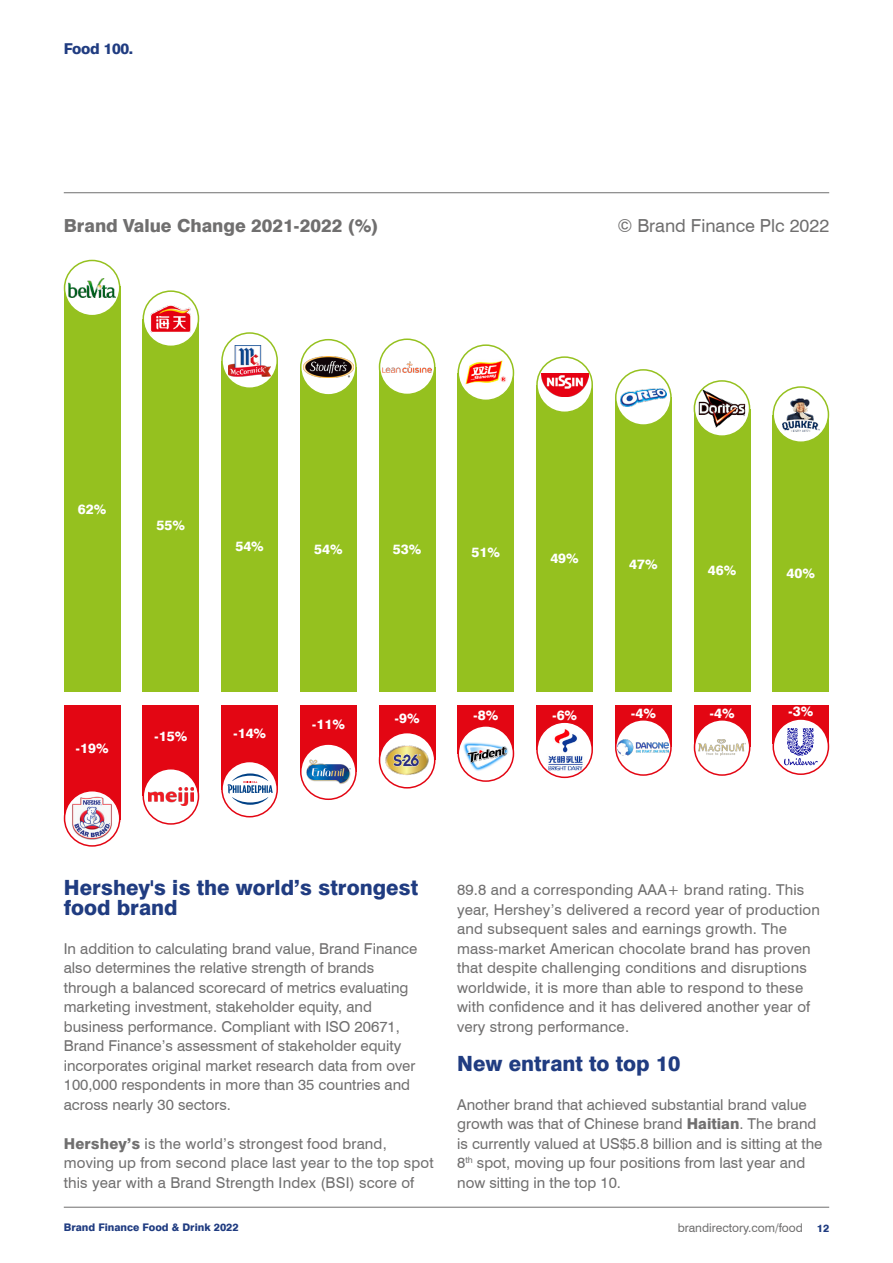
<style>
.page{position:relative;width:893px;height:1263px;background:#fff}
.page>*{position:absolute;margin:0;border:0;box-sizing:border-box;transform-origin:0 0}
.t1{font:800 21px/19.5px "Swiss 721 BT";color:#203c81}
.t2{font:800 18px "Swiss 721 BT";color:#706f6f}
.t3{font:18px "Swiss 721 BT";color:#706f6f}
.t4{font:15px/19.5px "Swiss 721 BT";color:#706f6f}
.t5{font:800 15px "Swiss 721 BT";letter-spacing:-.02em;color:#203c81}
.t6{font:800 13.5px "Swiss 721 BT";color:#fff}
.t7{font:12px "Swiss 721 BT";color:#706f6f}
.t8{font:800 10.5px "Swiss 721 BT";color:#203c81}
.s1{font-weight:800}
.s2{font-weight:800;font-size:10.5px;color:#203c81}
</style>
<div class="page">
<hr style="left:64px;top:1207px;width:765px;height:1px;background:#706f6f">
<hr style="left:64px;top:192px;width:765px;height:1px;background:#706f6f">
<div style="left:64px;top:287px;width:56px;height:405px;background:#95c11f"></div>
<div style="left:143px;top:319px;width:56px;height:373px;background:#95c11f"></div>
<div style="left:221px;top:361px;width:57px;height:331px;background:#95c11f"></div>
<div style="left:300px;top:367px;width:57px;height:325px;background:#95c11f"></div>
<div style="left:379px;top:367px;width:56px;height:325px;background:#95c11f"></div>
<div style="left:457px;top:373px;width:57px;height:319px;background:#95c11f"></div>
<div style="left:536px;top:385px;width:57px;height:307px;background:#95c11f"></div>
<div style="left:615px;top:397px;width:57px;height:295px;background:#95c11f"></div>
<div style="left:694px;top:409px;width:56px;height:283px;background:#95c11f"></div>
<div style="left:772px;top:415px;width:57px;height:277px;background:#95c11f"></div>
<div style="left:64px;top:705px;width:56px;height:115px;background:#e30613"></div>
<div style="left:143px;top:705px;width:56px;height:91px;background:#e30613"></div>
<div style="left:221px;top:705px;width:57px;height:84px;background:#e30613"></div>
<div style="left:300px;top:705px;width:57px;height:66px;background:#e30613"></div>
<div style="left:379px;top:705px;width:56px;height:54px;background:#e30613"></div>
<div style="left:457px;top:705px;width:57px;height:48px;background:#e30613"></div>
<div style="left:536px;top:705px;width:57px;height:45px;background:#e30613"></div>
<div style="left:615px;top:705px;width:57px;height:42px;background:#e30613"></div>
<div style="left:694px;top:705px;width:56px;height:42px;background:#e30613"></div>
<div style="left:772px;top:705px;width:57px;height:39px;background:#e30613"></div>
<div style="left:773px;top:719px;width:55px;height:55px;background:#fff;border-radius:50%"></div>
<svg style="left:784px;top:728px;width:34px;height:37px"></svg>
<div style="left:772px;top:718px;width:57px;height:57px;border:2px solid #e30613;border-radius:50%"></div>
<div style="left:694px;top:720px;width:56px;height:55px;background:#fff;border-radius:50%"></div>
<img style="left:699px;top:739px;width:46px;height:17px">
<div style="left:694px;top:719px;width:56px;height:57px;border:2px solid #e30613;border-radius:50%"></div>
<div style="left:616px;top:720px;width:55px;height:55px;background:#fff;border-radius:50%"></div>
<img style="left:618px;top:739px;width:51px;height:16px">
<div style="left:615px;top:719px;width:57px;height:57px;border:2px solid #e30613;border-radius:50%"></div>
<svg style="left:537px;top:722px;width:55px;height:55px"></svg>
<img style="left:538px;top:728px;width:54px;height:44px">
<div style="left:536px;top:721px;width:57px;height:57px;border:2px solid #e30613;border-radius:50%"></div>
<div style="left:458px;top:726px;width:55px;height:55px;background:#fff;border-radius:50%"></div>
<img style="left:463px;top:742px;width:46px;height:30px">
<div style="left:457px;top:725px;width:57px;height:57px;border:2px solid #e30613;border-radius:50%"></div>
<svg style="left:379px;top:733px;width:56px;height:55px"></svg>
<img style="left:385px;top:738px;width:44px;height:44px">
<div style="left:379px;top:732px;width:56px;height:56px;border:2px solid #e30613;border-radius:50%"></div>
<svg style="left:301px;top:744px;width:55px;height:55px"></svg>
<img style="left:304px;top:747px;width:49px;height:49px">
<div style="left:300px;top:743px;width:57px;height:57px;border:2px solid #e30613;border-radius:50%"></div>
<div style="left:222px;top:761px;width:55px;height:56px;background:#fff;border-radius:50%"></div>
<svg style="left:228px;top:773px;width:45px;height:32px"></svg>
<div style="left:221px;top:761px;width:57px;height:56px;border:2px solid #e30613;border-radius:50%"></div>
<div style="left:143px;top:769px;width:55px;height:55px;background:#fff;border-radius:50%"></div>
<img style="left:149px;top:787px;width:44px;height:18px">
<div style="left:143px;top:768px;width:56px;height:57px;border:2px solid #e30613;border-radius:50%"></div>
<svg style="left:65px;top:791px;width:55px;height:55px"></svg>
<img style="left:70px;top:796px;width:45px;height:45px">
<div style="left:64px;top:790px;width:56px;height:57px;border:2px solid #e30613;border-radius:50%"></div>
<div style="left:773px;top:387px;width:55px;height:55px;background:#fff;border-radius:50%"></div>
<img style="left:782px;top:398px;width:38px;height:33px">
<div style="left:772px;top:386px;width:57px;height:57px;border:2px solid #95c11f;border-radius:50%"></div>
<svg style="left:694px;top:381px;width:56px;height:55px"></svg>
<img style="left:699px;top:389px;width:46px;height:39px">
<div style="left:694px;top:380px;width:56px;height:57px;border:2px solid #95c11f;border-radius:50%"></div>
<div style="left:616px;top:370px;width:55px;height:55px;background:#fff;border-radius:50%"></div>
<img style="left:620px;top:389px;width:46px;height:17px">
<div style="left:615px;top:369px;width:57px;height:57px;border:2px solid #95c11f;border-radius:50%"></div>
<div style="left:537px;top:357px;width:55px;height:55px;background:#fff;border-radius:50%"></div>
<img style="left:541px;top:373px;width:47px;height:23px">
<div style="left:536px;top:356px;width:57px;height:57px;border:2px solid #95c11f;border-radius:50%"></div>
<img style="left:458px;top:345px;width:55px;height:55px;border-radius:28px">
<div style="left:457px;top:344px;width:57px;height:57px;border:2px solid #95c11f;border-radius:50%"></div>
<div style="left:379px;top:339px;width:56px;height:55px;background:#fff;border-radius:50%"></div>
<img style="left:383px;top:361px;width:48px;height:12px">
<div style="left:379px;top:338px;width:56px;height:57px;border:2px solid #95c11f;border-radius:50%"></div>
<div style="left:301px;top:340px;width:55px;height:55px;background:#fff;border-radius:50%"></div>
<img style="left:303px;top:357px;width:50px;height:20px">
<div style="left:300px;top:339px;width:57px;height:57px;border:2px solid #95c11f;border-radius:50%"></div>
<svg style="left:222px;top:333px;width:55px;height:55px"></svg>
<img style="left:228px;top:345px;width:43px;height:31px">
<div style="left:221px;top:332px;width:57px;height:57px;border:2px solid #95c11f;border-radius:50%"></div>
<div style="left:143px;top:291px;width:55px;height:55px;background:#fff;border-radius:50%"></div>
<img style="left:150px;top:305px;width:41px;height:27px">
<div style="left:143px;top:290px;width:56px;height:57px;border:2px solid #95c11f;border-radius:50%"></div>
<div style="left:65px;top:260px;width:55px;height:56px;background:#fff;border-radius:50%"></div>
<img style="left:69px;top:279px;width:47px;height:18px">
<div style="left:64px;top:260px;width:56px;height:56px;border:2px solid #95c11f;border-radius:50%"></div>
<p class="t5" style="left:64px;top:39px;width:71px">Food 100.</p>
<p class="t2" style="left:64px;top:215px;width:316px">Brand Value Change 2021-2022 (%)</p>
<p class="t3" style="left:617px;top:215px;width:213px">© Brand Finance Plc 2022</p>
<p class="t6" style="left:78px;top:500px;width:30px">62%</p>
<p class="t6" style="left:157px;top:516px;width:30px">55%</p>
<p class="t6" style="left:235px;top:538px;width:30px">54%</p>
<p class="t6" style="left:314px;top:541px;width:30px">54%</p>
<p class="t6" style="left:393px;top:541px;width:30px">53%</p>
<p class="t6" style="left:472px;top:544px;width:30px">51%</p>
<p class="t6" style="left:550px;top:550px;width:30px">49%</p>
<p class="t6" style="left:629px;top:556px;width:30px">47%</p>
<p class="t6" style="left:708px;top:562px;width:30px">46%</p>
<p class="t6" style="left:787px;top:565px;width:30px">40%</p>
<p class="t6" style="left:76px;top:740px;width:35px">-19%</p>
<p class="t6" style="left:154px;top:728px;width:35px">-15%</p>
<p class="t6" style="left:233px;top:725px;width:35px">-14%</p>
<p class="t6" style="left:312px;top:716px;width:35px">-11%</p>
<p class="t6" style="left:394px;top:710px;width:27px">-9%</p>
<p class="t6" style="left:473px;top:707px;width:27px">-8%</p>
<p class="t6" style="left:552px;top:707px;width:27px">-6%</p>
<p class="t6" style="left:631px;top:705px;width:27px">-4%</p>
<p class="t6" style="left:709px;top:705px;width:27px">-4%</p>
<p class="t6" style="left:788px;top:703px;width:27px">-3%</p>
<h1 class="t1" style="left:64px;top:878px;width:356px">Hershey's is the world’s strongest food brand</h1>
<p class="t4" style="left:64px;top:938px;width:355px">In addition to calculating brand value, Brand Finance also determines the relative strength of brands through a balanced scorecard of metrics evaluating marketing investment, stakeholder equity, and business performance. Compliant with ISO 20671, Brand Finance’s assessment of stakeholder equity incorporates original market research data from over 100,000 respondents in more than 35 countries and across nearly 30 sectors.</p>
<p class="t4" style="left:64px;top:1133px;width:371px"><span class="s1">Hershey’s</span> is the world’s strongest food brand, moving up from second place last year to the top spot this year with a Brand Strength Index (BSI) score of</p>
<p class="t4" style="left:457px;top:880px;width:364px">89.8 and a corresponding AAA+ brand rating. This year, Hershey’s delivered a record year of production and subsequent sales and earnings growth. The mass-market American chocolate brand has proven that despite challenging conditions and disruptions worldwide, it is more than able to respond to these with confidence and it has delivered another year of very strong performance.</p>
<h1 class="t1" style="left:457px;top:1053px;width:225px">New entrant to top 10</h1>
<p class="t4" style="left:457px;top:1094px;width:367px">Another brand that achieved substantial brand value growth was that of Chinese brand <span class="s1">Haitian</span>. The brand is currently valued at US$5.8 billion and is sitting at the 8<sup>th</sup> spot, moving up four positions from last year and now sitting in the top 10.</p>
<p class="t8" style="left:64px;top:1221px;width:176px">Brand Finance Food &amp; Drink 2022</p>
<p class="t7" style="left:678px;top:1220px;width:153px">brandirectory.com/food <span class="s2">12</span></p>
</div>
